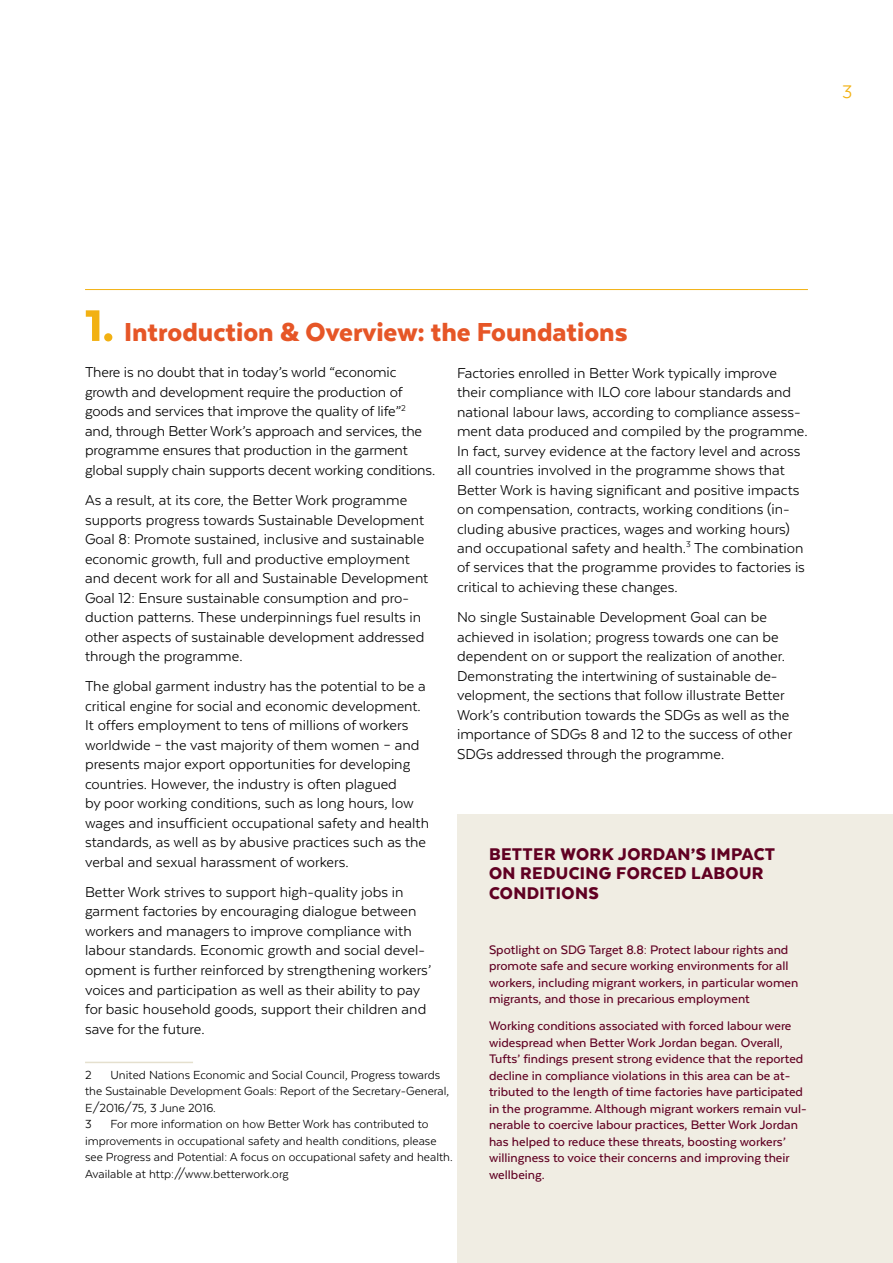
<style>
.page{position:relative;width:893px;height:1263px;background:#fff}
.page>*{position:absolute;margin:0;border:0;box-sizing:border-box;transform-origin:0 0}
.t1{font:900 30px "Texta";color:#e65627}
.t2{font:21px "Texta";color:#f2b113}
.t3{font:900 19.5px/19.5px "Texta";letter-spacing:.02em;color:#600022}
.t4{font:16.5px/19.5px "Texta";color:#000}
.t5{font:500 14.25px/16.5px "Texta";color:#600022}
.t6{font:13.5px/16.5px "Texta";color:#000}
.s1{font-size:51px;color:#f2b113}
</style>
<div class="page">
<hr style="left:85px;top:289px;width:723px;height:1px;background:#f2b113">
<hr style="left:85px;top:1062px;width:108px;height:1px;background:#e5e0ce">
<div style="left:457px;top:814px;width:436px;height:449px;background:#f0ede3"></div>
<p class="t2" style="left:842px;top:81px;width:12px">3</p>
<h1 class="t1" style="left:85px;top:322px;width:544px"><span class="s1">1.</span> Introduction &amp; Overview: the Foundations</h1>
<p class="t4" style="left:85px;top:363px;width:352px">There is no doubt that in today’s world “economic growth and development require the production of goods and services that improve the quality of life”<sup>2 </sup>and, through Better Work’s approach and services, the programme ensures that production in the garment global supply chain supports decent working conditions.</p>
<p class="t4" style="left:85px;top:490px;width:345px">As a result, at its core, the Better Work programme supports progress towards Sustainable Development Goal 8: Promote sustained, inclusive and sustainable economic growth, full and productive employment and decent work for all and Sustainable Development Goal 12: Ensure sustainable consumption and pro&shy;duction patterns. These underpinnings fuel results in other aspects of sustainable development addressed through the programme.</p>
<p class="t4" style="left:85px;top:677px;width:346px">The global garment industry has the potential to be a critical engine for social and economic development.<br>It offers employment to tens of millions of workers worldwide – the vast majority of them women – and presents major export opportunities for developing countries. However, the industry is often plagued<br>by poor working conditions, such as long hours, low wages and insufficient occupational safety and health standards, as well as by abusive practices such as the verbal and sexual harassment of workers.</p>
<p class="t4" style="left:85px;top:882px;width:348px">Better Work strives to support high-quality jobs in garment factories by encouraging dialogue between workers and managers to improve compliance with labour standards. Economic growth and social devel&shy;opment is further reinforced by strengthening workers’ voices and participation as well as their ability to pay for basic household goods, support their children and save for the future.</p>
<p class="t4" style="left:457px;top:363px;width:352px">Factories enrolled in Better Work typically improve their compliance with ILO core labour standards and national labour laws, according to compliance assess&shy;ment data produced and compiled by the programme.<br>In fact, survey evidence at the factory level and across all countries involved in the programme shows that Better Work is having significant and positive impacts on compensation, contracts, working conditions (in&shy;cluding abusive practices, wages and working hours) and occupational safety and health.<sup>3</sup> The combination of services that the programme provides to factories is critical to achieving these changes.</p>
<p class="t4" style="left:457px;top:607px;width:337px">No single Sustainable Development Goal can be achieved in isolation; progress towards one can be dependent on or support the realization of another.<br>Demonstrating the intertwining of sustainable de&shy;velopment, the sections that follow illustrate Better Work’s contribution towards the SDGs as well as the importance of SDGs 8 and 12 to the success of other SDGs addressed through the programme.</p>
<p class="t3" style="left:489px;top:846px;width:288px">BETTER WORK JORDAN’S IMPACT<br>ON REDUCING FORCED LABOUR<br>CONDITIONS</p>
<p class="t5" style="left:489px;top:942px;width:311px">Spotlight on SDG Target 8.8: Protect labour rights and promote safe and secure working environments for all workers, including migrant workers, in particular women migrants, and those in precarious employment</p>
<p class="t5" style="left:489px;top:1018px;width:319px">Working conditions associated with forced labour were widespread when Better Work Jordan began. Overall, Tufts’ findings present strong evidence that the reported decline in compliance violations in this area can be at&shy;tributed to the length of time factories have participated in the programme. Although migrant workers remain vul&shy;nerable to coercive labour practices, Better Work Jordan has helped to reduce these threats, boosting workers’ willingness to voice their concerns and improving their wellbeing.</p>
<p class="t6" style="left:85px;top:1067px;width:366px;text-indent:26px">United Nations Economic and Social Council, Progress towards the Sustainable Development Goals: Report of the Secretary-General, E/2016/75, 3 June 2016.<br>3</p>
<p class="t6" style="left:85px;top:1067px;width:8px">2</p>
<p class="t6" style="left:85px;top:1116px;width:369px;text-indent:26px">For more information on how Better Work has contributed to improvements in occupational safety and health conditions, please see Progress and Potential: A focus on occupational safety and health.<br>Available at http://www.betterwork.org</p>
</div>
